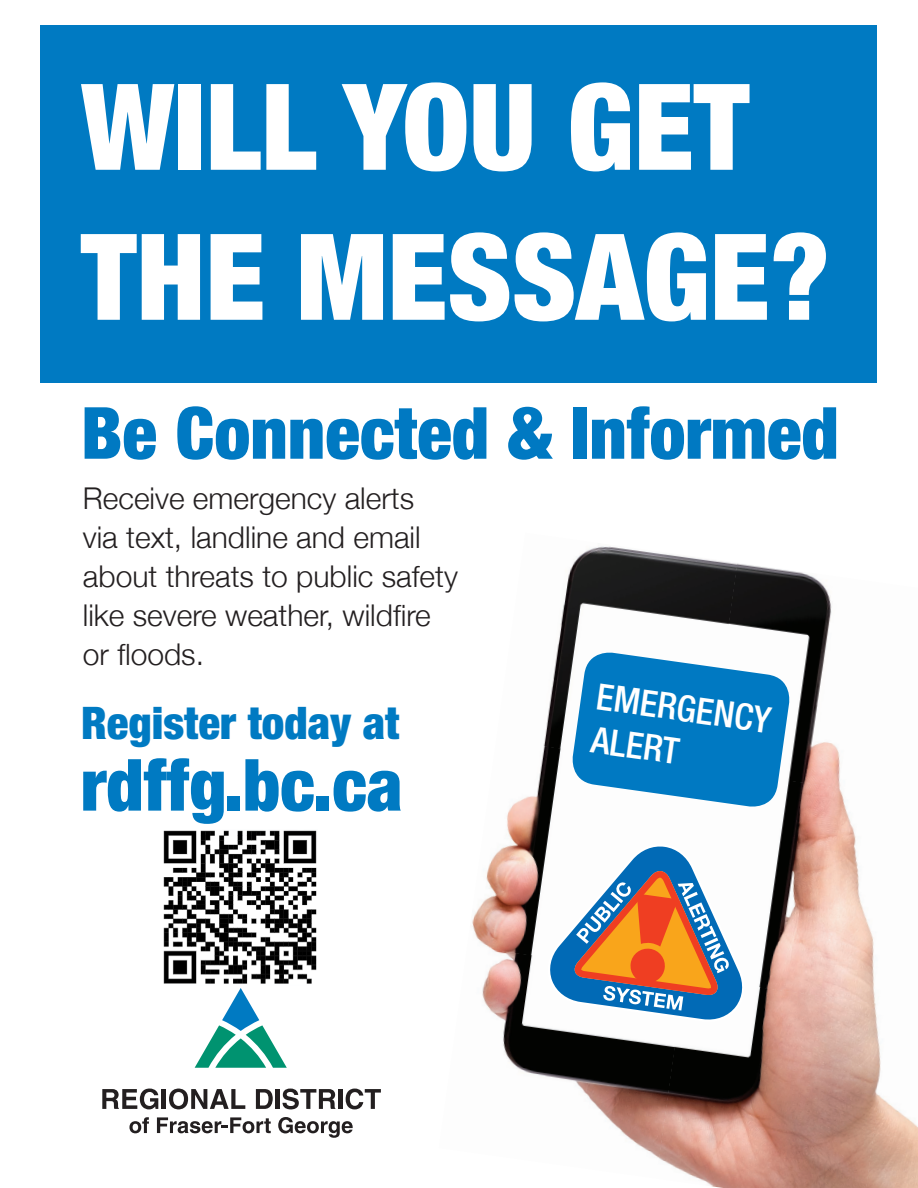
<style>
.page{position:relative;width:918px;height:1188px;background:#fff}
.page>*{position:absolute;margin:0;border:0;box-sizing:border-box;transform-origin:0 0}
.t1{font:900 condensed 120px/150px "Helvetica Neue";color:#fff}
.t2{font:900 condensed 72px "Helvetica Neue";color:#0079c2}
.t3{font:900 condensed 72px "Helvetica Neue";color:#007ac2}
.t4{font:900 condensed 45px "Helvetica Neue";color:#007ac2}
.t5{font:500 condensed 36.45px "Helvetica Neue";color:#fff}
.t6{font:300 30px/39px "Helvetica Neue";color:#231f20}
</style>
<div class="page">
<div style="left:40px;top:26px;width:838px;height:357px;background:#007ac2"></div>
<img style="left:544px;top:546px;width:187px;height:193px">
<img style="left:708px;top:563px;width:132px;height:206px">
<img style="left:472px;top:739px;width:90px;height:207px">
<img style="left:760px;top:769px;width:113px;height:208px">
<img style="left:873px;top:937px;width:45px;height:196px">
<img style="left:482px;top:946px;width:174px;height:210px">
<img style="left:656px;top:977px;width:236px;height:211px">
<img style="left:866px;top:1133px;width:52px;height:55px">
<svg style="left:545px;top:843px;width:202px;height:181px"></svg>
<svg style="left:569px;top:649px;width:224px;height:161px"></svg>
<svg style="left:102px;top:1089px;width:56px;height:20px"></svg>
<hr style="left:162px;top:1089px;width:4px;height:20px;background:#231f20">
<svg style="left:169px;top:1089px;width:76px;height:20px"></svg>
<svg style="left:256px;top:1089px;width:17px;height:20px"></svg>
<hr style="left:276px;top:1089px;width:4px;height:20px;background:#231f20">
<svg style="left:283px;top:1089px;width:52px;height:20px"></svg>
<hr style="left:339px;top:1089px;width:4px;height:20px;background:#231f20">
<svg style="left:346px;top:1089px;width:35px;height:20px"></svg>
<svg style="left:129px;top:1117px;width:20px;height:16px"></svg>
<svg style="left:157px;top:1117px;width:114px;height:16px"></svg>
<svg style="left:278px;top:1117px;width:75px;height:21px"></svg>
<svg style="left:195px;top:988px;width:92px;height:80px"></svg>
<img style="left:163px;top:830px;width:154px;height:154px">
<p class="t1" style="left:81px;top:50px;width:750px">WILL YOU GET<br>THE MESSAGE?</p>
<p class="t2" style="left:81px;top:389px;width:759px">Be Connected &amp; Informed</p>
<p class="t6" style="left:83px;top:478px;width:377px">Receive emergency alerts<br>via text, landline and email about threats to public safety like severe weather, wildfire or floods.</p>
<p class="t4" style="left:81px;top:695px;width:320px">Register today at</p>
<p class="t3" style="left:81px;top:741px;width:323px">rdffg.bc.ca</p>
<p class="t5" style="left:600px;top:674px;width:177px;rotate:8deg">EMERGENCY</p>
<p class="t5" style="left:595px;top:718px;width:90px;rotate:8deg">ALERT</p>
</div>
